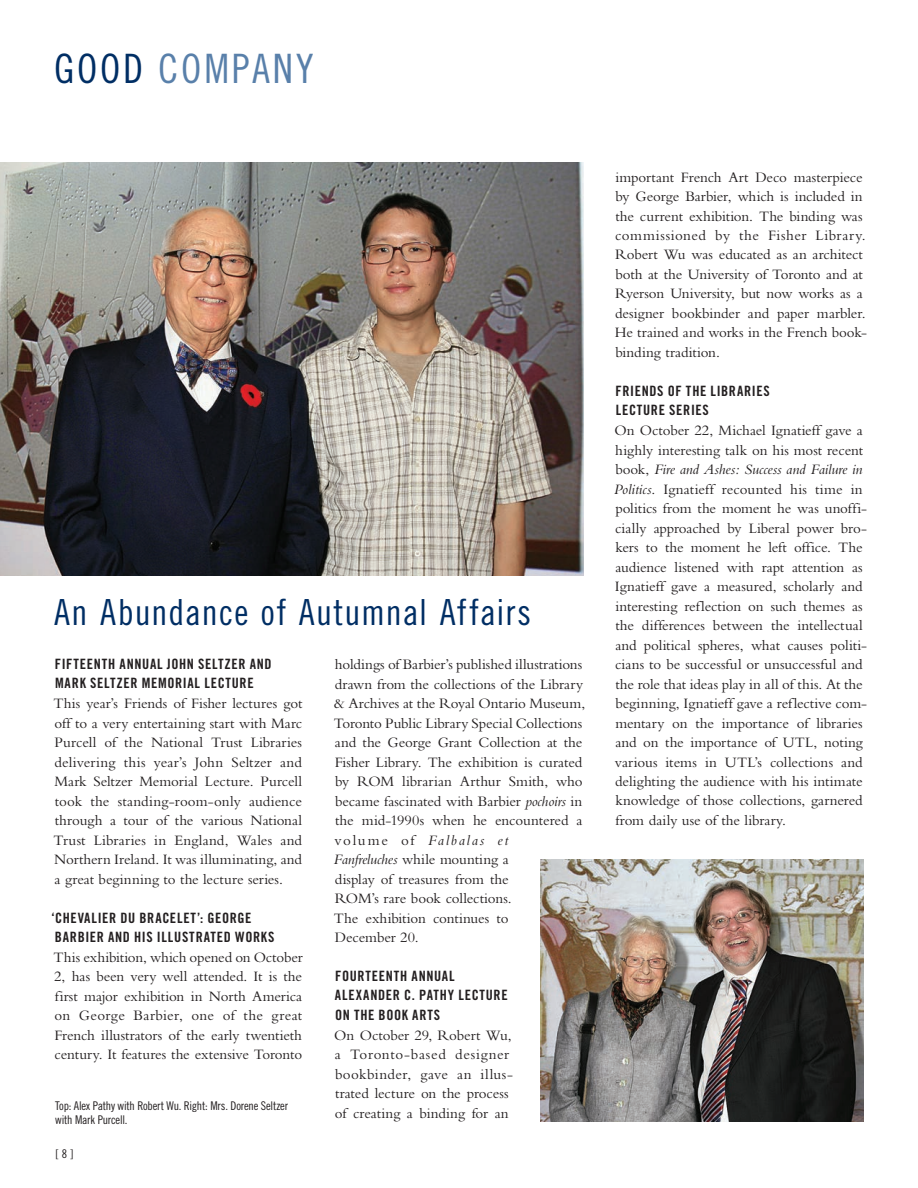
<style>
.page{position:relative;width:918px;height:1188px;background:#fff}
.page>*{position:absolute;margin:0;border:0;box-sizing:border-box;transform-origin:0 0}
.t1{font:40.5px "Trade Gothic LT Std Cn 18";letter-spacing:.07em;color:#5980aa}
.t2{font:36px "Trade Gothic LT Std Cn 18";letter-spacing:.025em;color:#002e64}
.t3{font:15px/19.5px "Bembo";letter-spacing:-.005em;color:#231f20}
.t4{font:14.25px/19.5px "Trade Gothic LT Std Bd Cn 20";letter-spacing:.045em;color:#231f20}
.t5{font:12px/14.4px "Trade Gothic LT Std Cn 18";letter-spacing:-.015em;color:#231f20}
.s1{color:#002e64}
.s2{font-style:italic}
</style>
<div class="page">
<img style="left:0;top:162px;width:583px;height:414px">
<img style="left:541px;top:860px;width:323px;height:262px">
<h1 class="t1" style="left:54px;top:45px;width:261px"><span class="s1">GOOD</span> COMPANY</h1>
<h2 class="t2" style="left:54px;top:591px;width:479px">An Abundance of Autumnal Affairs</h2>
<p class="t4" style="left:55px;top:654px;width:218px">FIFTEENTH ANNUAL JOHN SELTZER AND<br>MARK SELTZER MEMORIAL LECTURE</p>
<p class="t3" style="left:54px;top:693px;width:250px;text-align:justify">This year’s Friends of Fisher lectures got off to a very entertaining start with Marc Purcell of the National Trust Libraries delivering this year’s John Seltzer and Mark Seltzer Memorial Lecture. Purcell took the standing-room-only audience through a tour of the various National Trust Libraries in England, Wales and Northern Ireland. It was illuminating, and a great beginning to the lecture series.</p>
<p class="t4" style="left:51px;top:908px;width:225px">‘CHEVALIER DU BRACELET’: GEORGE<br>BARBIER AND HIS ILLUSTRATED WORKS</p>
<p class="t3" style="left:54px;top:947px;width:251px;text-align:justify">This exhibition, which opened on October 2, has been very well attended. It is the first major exhibition in North America on George Barbier, one of the great French illustrators of the early twentieth century. It features the extensive Toronto</p>
<p class="t5" style="left:55px;top:1098px;width:234px">Top: Alex Pathy with Robert Wu. Right: Mrs. Dorene Seltzer with Mark Purcell.</p>
<p class="t5" style="left:56px;top:1147px;width:19px">[ 8 ]</p>
<p class="t3" style="left:334px;top:654px;width:253px">holdings of Barbier’s published illustrations drawn from the collections of the Library &amp; Archives at the Royal Ontario Museum, Toronto Public Library Special Collections and the George Grant Collection at the Fisher Library. The exhibition is curated by ROM librarian Arthur Smith, who became fascinated with Barbier <span class="s2">pochoirs</span> in the mid-1990s when he encountered a volume of <span class="s2">Falbalas et<br>Fanfreluches</span> while mounting a<br>display of treasures from the<br>ROM’s rare book collections.<br>The exhibition continues to<br>December 20.</p>
<p class="t4" style="left:335px;top:966px;width:174px">FOURTEENTH ANNUAL<br>ALEXANDER C. PATHY LECTURE<br>ON THE BOOK ARTS</p>
<p class="t3" style="left:334px;top:1025px;width:180px">On October 29, Robert Wu, a Toronto-based designer bookbinder, gave an illus&shy;trated lecture on the process of creating a binding for an</p>
<p class="t3" style="left:615px;top:167px;width:254px">important French Art Deco masterpiece by George Barbier, which is included in the current exhibition. The binding was commissioned by the Fisher Library.<br>Robert Wu was educated as an architect both at the University of Toronto and at Ryerson University, but now works as a designer bookbinder and paper marbler.<br>He trained and works in the French book&shy;binding tradition.</p>
<p class="t4" style="left:616px;top:381px;width:156px">FRIENDS OF THE LIBRARIES<br>LECTURE SERIES</p>
<p class="t3" style="left:614px;top:420px;width:255px">On October 22, Michael Ignatieff gave a highly interesting talk on his most recent book, <span class="s2">Fire and Ashes: Success and Failure in Politics</span>. Ignatieff recounted his time in politics from the moment he was unoffi&shy;cially approached by Liberal power bro&shy;kers to the moment he left office. The audience listened with rapt attention as Ignatieff gave a measured, scholarly and interesting reflection on such themes as the differences between the intellectual and political spheres, what causes politi&shy;cians to be successful or unsuccessful and the role that ideas play in all of this. At the beginning, Ignatieff gave a reflective com&shy;mentary on the importance of libraries and on the importance of UTL, noting various items in UTL’s collections and delighting the audience with his intimate knowledge of those collections, garnered from daily use of the library.</p>
</div>
